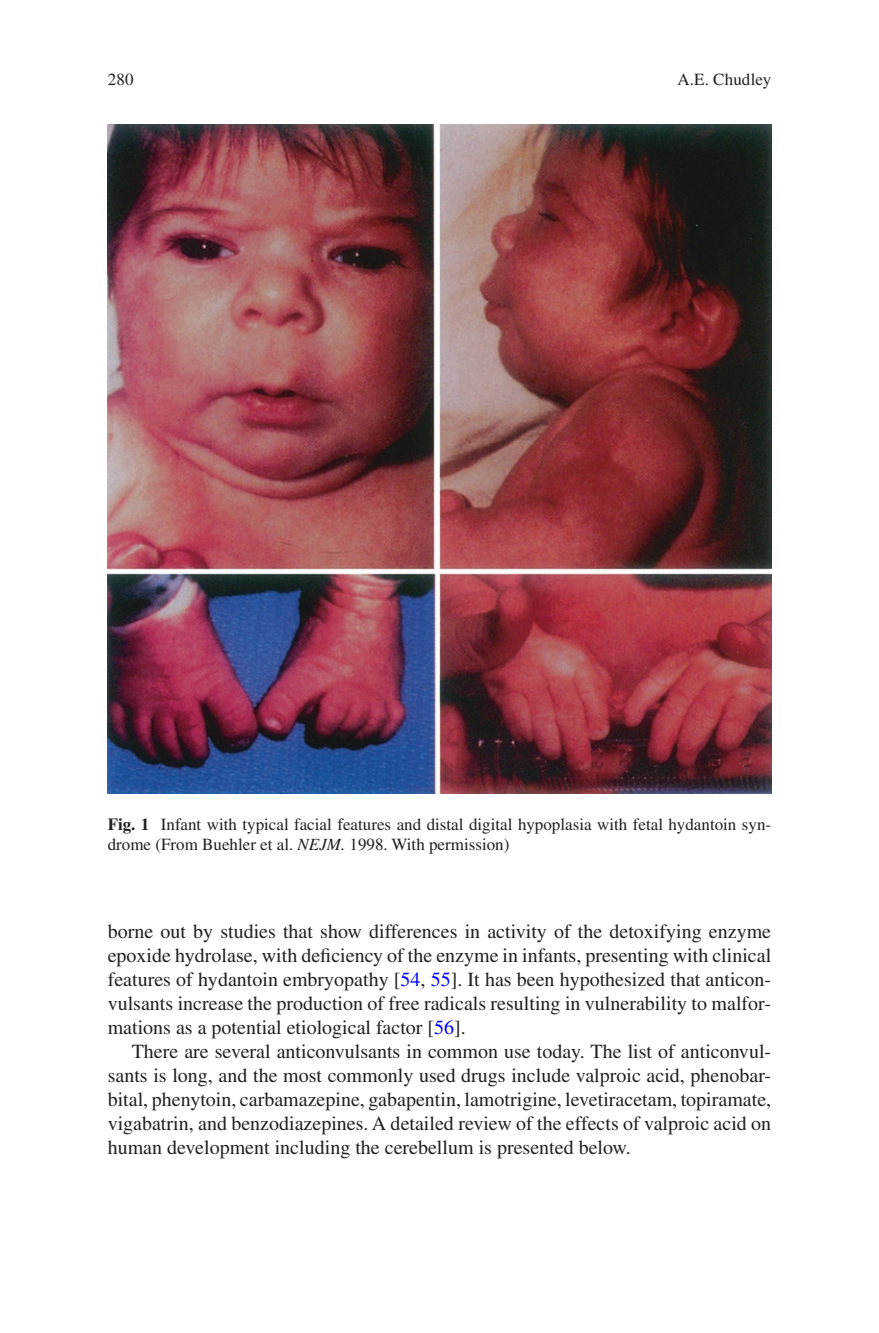
<style>
.page{position:relative;width:879px;height:1333px;background:#fff}
.page>*{position:absolute;margin:0;border:0;box-sizing:border-box;transform-origin:0 0}
.t1{font:20px/24px "Ybgfbs Times LT Std";color:#231f20;text-align:justify}
.t2{font:17px/20px "Ybgfbs Times LT Std";color:#231f20}
.t3{font:17px "Bygvmt Times LT Std";color:#231f20}
.s1{font-family:"Hhpbnr Times LT Std";font-weight:700}
.s2{font-family:"Wwlxjt Times LT Std";font-style:italic}
.s3{color:#0000fa}
</style>
<div class="page">
<img style="left:108px;top:124px;width:663px;height:669px">
<p class="t2" style="left:108px;top:69px;width:27px">280</p>
<p class="t3" style="left:677px;top:70px;width:95px">A.E. Chudley</p>
<p class="t2" style="left:108px;top:813px;width:665px"><span class="s1">Fig. 1</span> Infant with typical facial features and distal digital hypoplasia with fetal hydantoin syn&shy;drome (From Buehler et al. <span class="s2">NEJM.</span> 1998. With permission)</p>
<p class="t1" style="left:108px;top:919px;width:665px">borne out by studies that show differences in activity of the detoxifying enzyme epoxide hydrolase, with deficiency of the enzyme in infants, presenting with clinical features of hydantoin embryopathy [<span class="s3">54</span>, <span class="s3">55</span>]. It has been hypothesized that anticon&shy;vulsants increase the production of free radicals resulting in vulnerability to malfor&shy;mations as a potential etiological factor [<span class="s3">56</span>].</p>
<p class="t1" style="left:108px;top:1039px;width:665px;text-indent:24px">There are several anticonvulsants in common use today. The list of anticonvul&shy;sants is long, and the most commonly used drugs include valproic acid, phenobar&shy;bital, phenytoin, carbamazepine, gabapentin, lamotrigine, levetiracetam, topiramate, vigabatrin, and benzodiazepines. A detailed review of the effects of valproic acid on human development including the cerebellum is presented below.</p>
</div>
